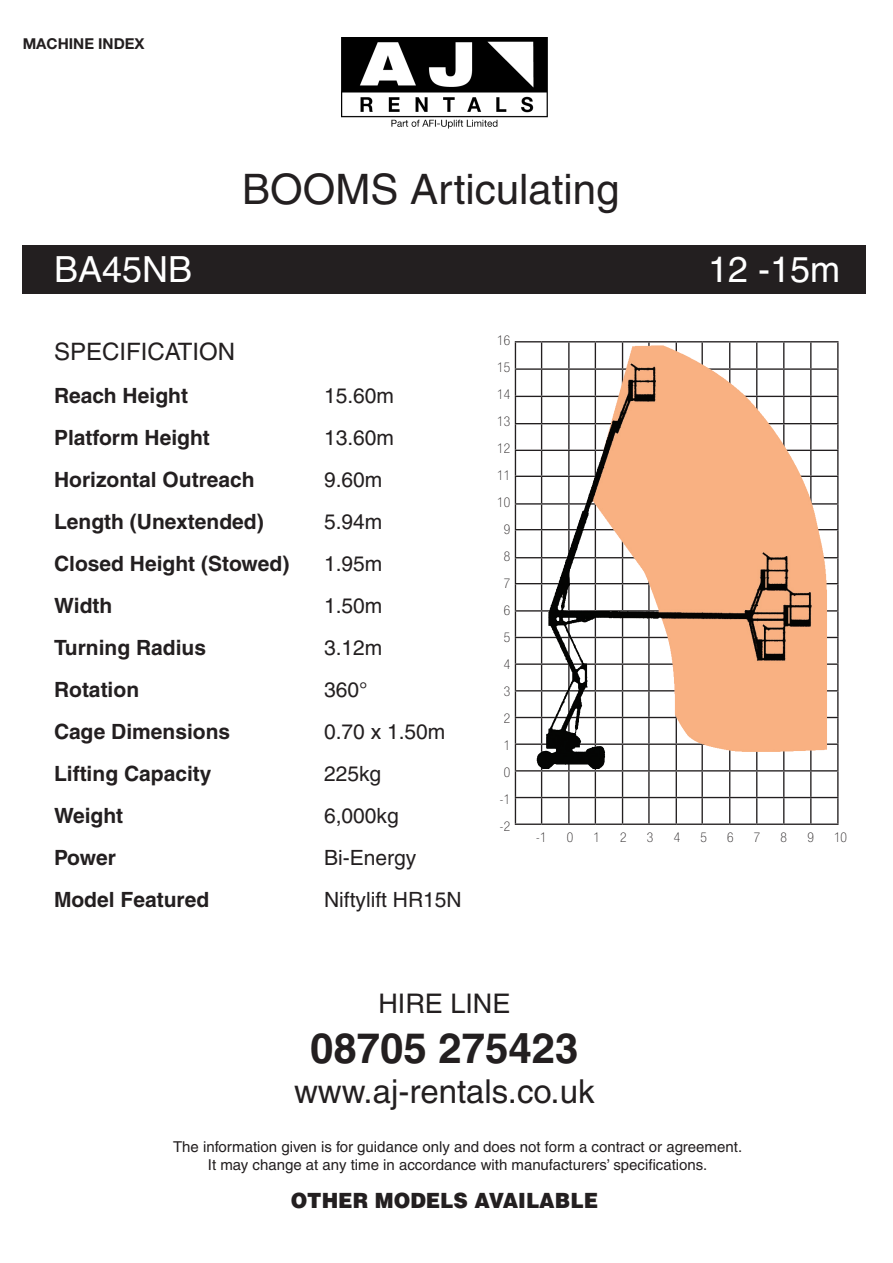
<style>
.page{position:relative;width:893px;height:1263px;background:#fff}
.page>*{position:absolute;margin:0;border:0;box-sizing:border-box;transform-origin:0 0}
.t1{font:42px "Helvetica";color:#231f20}
.t2{font:700 42px "Helvetica";color:#231f20}
.t3{font:36px "Helvetica";color:#fff}
.t4{font:33px "Helvetica";color:#231f20}
.t5{font:27px "Helvetica";color:#231f20}
.t6{font:24px "Helvetica";color:#231f20}
.t7{font:700 21px "Helvetica";color:#231f20}
.t8{font:21px "Helvetica";color:#231f20}
.t9{font:900 21px "Helvetica LT Std";color:#231f20;scale:.95 1}
.t10{font:15px/18px "Helvetica";color:#231f20;text-align:center}
.t11{font:700 15px "Helvetica Neue";color:#231f20}
.t12{font:100 condensed 13.5px/27px "Helvetica Neue";color:#231f20;text-align:center}
</style>
<div class="page">
<div style="left:23px;top:245px;width:843px;height:48px;background:#231f20"></div>
<img style="left:342px;top:37px;width:206px;height:92px">
<svg style="left:515px;top:341px;width:323px;height:482px"></svg>
<hr style="left:515px;top:823px;width:27px;height:2px;background:#231f20">
<hr style="left:542px;top:823px;width:27px;height:2px;background:#231f20">
<hr style="left:569px;top:823px;width:26px;height:2px;background:#231f20">
<hr style="left:595px;top:823px;width:27px;height:2px;background:#231f20">
<hr style="left:622px;top:823px;width:27px;height:2px;background:#231f20">
<hr style="left:649px;top:823px;width:27px;height:2px;background:#231f20">
<hr style="left:676px;top:823px;width:26px;height:2px;background:#231f20">
<hr style="left:702px;top:823px;width:28px;height:2px;background:#231f20">
<hr style="left:730px;top:823px;width:27px;height:2px;background:#231f20">
<hr style="left:757px;top:823px;width:27px;height:2px;background:#231f20">
<hr style="left:784px;top:823px;width:27px;height:2px;background:#231f20">
<hr style="left:811px;top:823px;width:27px;height:2px;background:#231f20">
<img style="left:585px;top:345px;width:72px;height:161px">
<p class="t11" style="left:23px;top:34px;width:123px">MACHINE INDEX</p>
<h1 class="t1" style="left:242px;top:164px;width:379px">BOOMS Articulating</h1>
<h2 class="t3" style="left:54px;top:248px;width:140px">BA45NB</h2>
<h2 class="t3" style="left:708px;top:248px;width:134px">12 -15m</h2>
<p class="t6" style="left:54px;top:338px;width:183px">SPECIFICATION</p>
<p class="t7" style="left:54px;top:383px;width:135px">Reach Height</p>
<p class="t8" style="left:324px;top:383px;width:72px">15.60m</p>
<p class="t7" style="left:54px;top:425px;width:157px">Platform Height</p>
<p class="t8" style="left:324px;top:425px;width:72px">13.60m</p>
<p class="t7" style="left:54px;top:467px;width:202px">Horizontal Outreach</p>
<p class="t8" style="left:324px;top:467px;width:60px">9.60m</p>
<p class="t7" style="left:54px;top:509px;width:211px">Length (Unextended)</p>
<p class="t8" style="left:324px;top:509px;width:60px">5.94m</p>
<p class="t7" style="left:54px;top:551px;width:237px">Closed Height (Stowed)</p>
<p class="t8" style="left:324px;top:551px;width:60px">1.95m</p>
<p class="t7" style="left:54px;top:593px;width:60px">Width</p>
<p class="t8" style="left:324px;top:593px;width:60px">1.50m</p>
<p class="t7" style="left:54px;top:635px;width:154px">Turning Radius</p>
<p class="t8" style="left:324px;top:635px;width:60px">3.12m</p>
<p class="t7" style="left:54px;top:677px;width:87px">Rotation</p>
<p class="t8" style="left:324px;top:677px;width:45px">360°</p>
<p class="t7" style="left:54px;top:719px;width:178px">Cage Dimensions</p>
<p class="t8" style="left:324px;top:719px;width:123px">0.70 x 1.50m</p>
<p class="t7" style="left:54px;top:761px;width:159px">Lifting Capacity</p>
<p class="t8" style="left:324px;top:761px;width:59px">225kg</p>
<p class="t7" style="left:54px;top:803px;width:71px">Weight</p>
<p class="t8" style="left:324px;top:803px;width:76px">6,000kg</p>
<p class="t7" style="left:54px;top:845px;width:63px">Power</p>
<p class="t8" style="left:324px;top:845px;width:94px">Bi-Energy</p>
<p class="t7" style="left:54px;top:887px;width:157px">Model Featured</p>
<p class="t8" style="left:324px;top:887px;width:139px">Niftylift HR15N</p>
<p class="t12" style="left:497px;top:327px;width:14px">16<br>15<br>14<br>13<br>12<br>11<br>10<br>9<br>8<br>7<br>6<br>5<br>4<br>3<br>2<br>1<br>0 -1 -2</p>
<p class="t12" style="left:536px;top:824px;width:12px">-1</p>
<p class="t12" style="left:567px;top:824px;width:8px">0</p>
<p class="t12" style="left:593px;top:824px;width:8px">1</p>
<p class="t12" style="left:620px;top:824px;width:8px">2</p>
<p class="t12" style="left:647px;top:824px;width:8px">3</p>
<p class="t12" style="left:674px;top:824px;width:8px">4</p>
<p class="t12" style="left:700px;top:824px;width:8px">5</p>
<p class="t12" style="left:727px;top:824px;width:8px">6</p>
<p class="t12" style="left:754px;top:824px;width:8px">7</p>
<p class="t12" style="left:781px;top:824px;width:8px">8</p>
<p class="t12" style="left:807px;top:824px;width:8px">9</p>
<p class="t12" style="left:834px;top:824px;width:14px">10</p>
<p class="t5" style="left:378px;top:988px;width:134px">HIRE LINE</p>
<h1 class="t2" style="left:310px;top:1023px;width:270px">08705 275423</h1>
<h3 class="t4" style="left:294px;top:1072px;width:302px">www.aj-rentals.co.uk</h3>
<p class="t10" style="left:173px;top:1137px;width:570px">The information given is for guidance only and does not form a contract or agreement.<br>It may change at any time in accordance with manufacturers’ specifications.</p>
<p class="t9" style="left:291px;top:1186px;width:325px">OTHER MODELS AVAILABLE</p>
</div>
